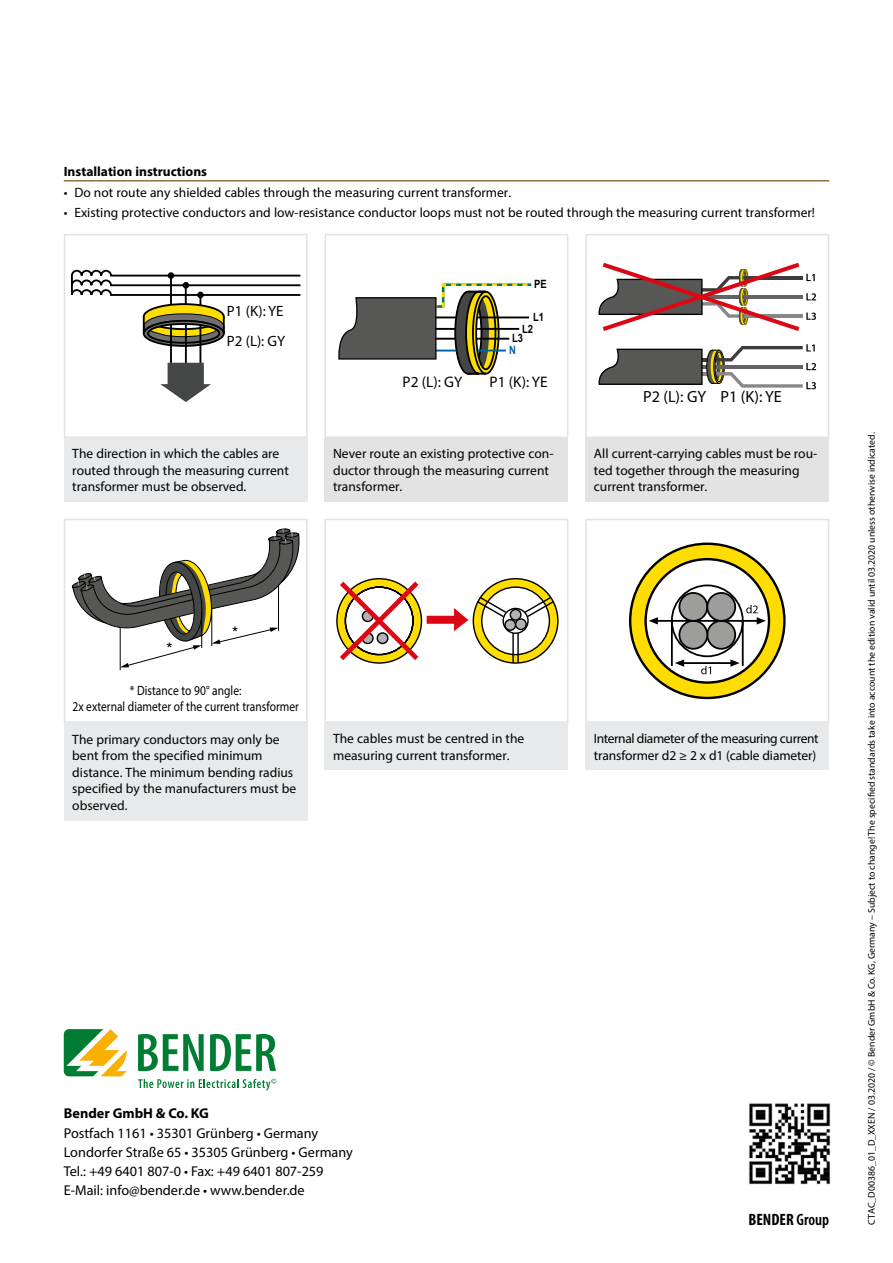
<style>
.page{position:relative;width:893px;height:1263px;background:#fff}
.page>*{position:absolute;margin:0;border:0;box-sizing:border-box;transform-origin:0 0}
.t1{font:700 condensed 16.5px "Myriad Pro";color:#000}
.t2{font:16.2px "Myriad Pro";color:#000}
.t3{font:15.75px "Arial";color:#000}
.t4{font:15.3px "Myriad Pro";color:#000}
.t5{font:15px/29.7px "Myriad Pro";color:#000}
.t6{font:14.25px/19px "Myriad Pro";color:#000}
.t7{font:700 14.25px "Myriad Pro";color:#000}
.t8{font:13.5px/16.5px "Myriad Pro";color:#000}
.t9{font:13.5px/16.5px "Myriad Pro";letter-spacing:-.03em;color:#000}
.t10{font:13.5px/16.5px "Myriad Pro";color:#000;text-align:center;scale:.85 1}
.t11{font:700 13.5px "Myriad Pro";color:#000}
.t12{font:700 11.55px/11.7px "Arial Narrow";color:#000}
.t13{font:700 11.55px "Arial Narrow";color:#0061a1}
.t14{font:9.75px "Myriad Pro";color:#000}
.s1{font-weight:600}
</style>
<div class="page">
<svg style="left:138px;top:1079px;width:138px;height:12px"></svg>
<svg style="left:138px;top:1034px;width:66px;height:37px"></svg>
<svg style="left:210px;top:1034px;width:66px;height:37px"></svg>
<svg style="left:64px;top:1029px;width:63px;height:47px"></svg>
<img style="left:749px;top:1103px;width:82px;height:82px">
<hr style="left:64px;top:180px;width:765px;height:1px;background:#754f0c">
<svg style="left:71px;top:270px;width:229px;height:132px"></svg>
<hr style="left:185px;top:284px;width:2px;height:21px;background:#000">
<hr style="left:170px;top:276px;width:2px;height:28px;background:#000">
<div style="left:64px;top:234px;width:244px;height:204px;border:2px solid #e3e3e3"></div>
<div style="left:64px;top:438px;width:244px;height:64px;background:#e8e9ea"></div>
<svg style="left:338px;top:283px;width:194px;height:92px"></svg>
<div style="left:325px;top:234px;width:243px;height:204px;border:2px solid #e3e3e3"></div>
<svg style="left:806px;top:312px;width:10px;height:8px"></svg>
<svg style="left:806px;top:293px;width:10px;height:7px"></svg>
<svg style="left:806px;top:274px;width:9px;height:7px"></svg>
<hr style="left:744px;top:276px;width:59px;height:3px;background:#3c3c3b">
<hr style="left:744px;top:295px;width:59px;height:4px;background:#646363">
<hr style="left:744px;top:314px;width:59px;height:4px;background:#878787">
<svg style="left:598px;top:263px;width:201px;height:68px"></svg>
<svg style="left:598px;top:344px;width:218px;height:45px"></svg>
<div style="left:585px;top:234px;width:244px;height:204px;border:2px solid #e3e3e3"></div>
<svg style="left:336px;top:578px;width:223px;height:86px"></svg>
<div style="left:325px;top:519px;width:243px;height:204px;border:2px solid #e3e3e3"></div>
<svg style="left:629px;top:542px;width:157px;height:157px"></svg>
<div style="left:585px;top:519px;width:244px;height:204px;border:2px solid #e3e3e3"></div>
<svg style="left:72px;top:528px;width:227px;height:142px"></svg>
<div style="left:64px;top:519px;width:244px;height:204px;border:2px solid #e3e3e3"></div>
<div style="left:325px;top:438px;width:243px;height:64px;background:#e3e3e3"></div>
<div style="left:585px;top:438px;width:244px;height:64px;background:#e3e3e3"></div>
<div style="left:64px;top:723px;width:244px;height:98px;background:#e8e9ea"></div>
<div style="left:325px;top:723px;width:243px;height:47px;background:#e8e9ea"></div>
<div style="left:585px;top:723px;width:244px;height:47px;background:#e8e9ea"></div>
<p class="t11" style="left:64px;top:163px;width:145px">Installation instructions</p>
<p class="t8" style="left:64px;top:184px;width:449px">• Do not route any shielded cables through the measuring current transformer.</p>
<p class="t8" style="left:64px;top:204px;width:753px">• Existing protective conductors and low-resistance conductor loops must not be routed through the measuring current transformer!</p>
<p class="t5" style="left:227px;top:296px;width:60px">P1 (K): YE<br>P2 (L): GY</p>
<p class="t8" style="left:72px;top:445px;width:218px">The direction in which the cables are routed through the measuring current transformer must be observed.</p>
<p class="t12" style="left:534px;top:278px;width:14px">PE</p>
<p class="t12" style="left:522px;top:310px;width:23px;text-indent:11px">L1<br>L2</p>
<p class="t12" style="left:512px;top:332px;width:12px">L3</p>
<p class="t13" style="left:509px;top:341px;width:8px">N</p>
<p class="t4" style="left:403px;top:373px;width:61px">P2 (L): GY</p>
<p class="t4" style="left:490px;top:373px;width:59px">P1 (K): YE</p>
<p class="t2" style="left:643px;top:387px;width:140px">P2 (L): GY P1 (K): YE</p>
<p class="t8" style="left:333px;top:445px;width:222px">Never route an existing protective con&shy;ductor through the measuring current transformer.</p>
<p class="t8" style="left:594px;top:445px;width:225px">All current-carrying cables must be rou&shy;ted together through the measuring current transformer.</p>
<p class="t3" style="left:167px;top:638px;width:8px">*</p>
<p class="t3" style="left:232px;top:622px;width:8px">*</p>
<p class="t10" style="left:72px;top:682px;width:268px">* Distance to 90° angle:<br>2x external diameter of the current transformer</p>
<p class="t8" style="left:72px;top:731px;width:225px">The primary conductors may only be bent from the specified minimum distance. The minimum bending radius specified by the manufacturers must be observed.</p>
<p class="t8" style="left:333px;top:730px;width:193px">The cables must be centred in the measuring current transformer.</p>
<p class="t9" style="left:594px;top:730px;width:226px">Internal diameter of the measuring current transformer d2 ≥ 2 x d1 (cable diameter)</p>
<p class="t7" style="left:64px;top:1104px;width:147px">Bender GmbH &amp; Co. KG</p>
<p class="t6" style="left:64px;top:1123px;width:291px">Postfach 1161 • 35301 Grünberg • Germany Londorfer Straße 65 • 35305 Grünberg • Germany Tel.: +49 6401 807-0 • Fax: +49 6401 807-259<br>E-Mail: info@bender.de • www.bender.de</p>
<p class="t1" style="left:748px;top:1209px;width:82px">BENDER <span class="s1">Group</span></p>
<p class="t14" style="left:865px;top:1225px;width:794px;rotate:-90deg">CTAC_D00386_01_D_XXEN / 03.2020 / © Bender GmbH &amp; Co. KG, Germany – Subject to change! The specified standards take into account the edition valid until 03.2020 unless otherwise indicated.</p>
</div>
